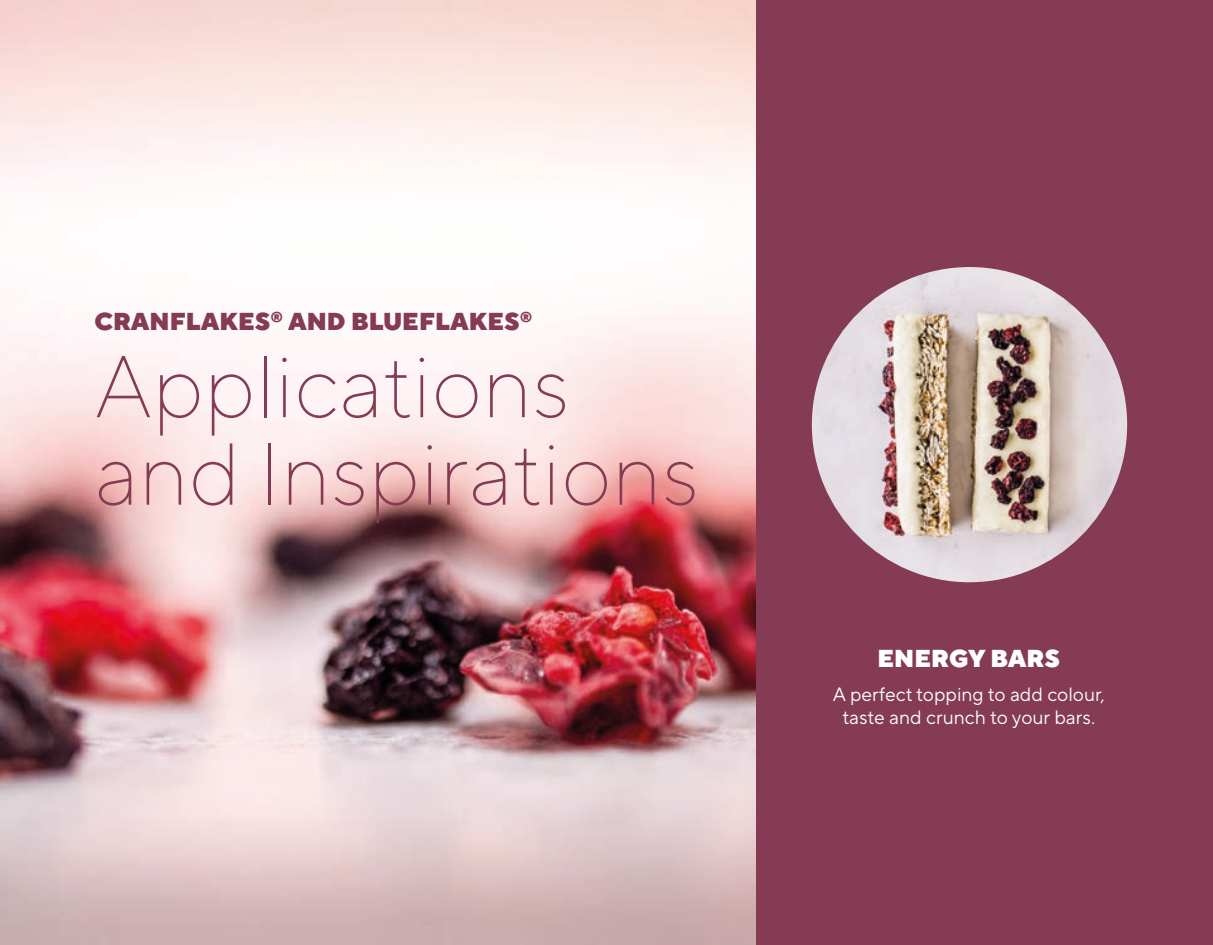
<style>
.page{position:relative;width:1213px;height:945px;background:#fff}
.page>*{position:absolute;margin:0;border:0;box-sizing:border-box;transform-origin:0 0}
.t1{font:200 87.5px/87.5px "TT Norms Pro";color:#843b53}
.t2{font:900 24.5px "TT Norms Pro";color:#843b53}
.t3{font:900 24.5px "TT Norms Pro";color:#fff}
.t4{font:19.25px/22.8px "TT Norms Pro";color:#fff;text-align:center}
</style>
<div class="page">
<img style="left:0;top:0;width:756px;height:945px">
<div style="left:756px;top:0;width:457px;height:945px;background:#843b53"></div>
<img style="left:812px;top:267px;width:315px;height:315px;border-radius:158px">
<p class="t2" style="left:94px;top:302px;width:439px">CRANFLAKES<sup>®</sup> AND BLUEFLAKES<sup>®</sup></p>
<h1 class="t1" style="left:94px;top:340px;width:606px">Applications and Inspirations</h1>
<p class="t3" style="left:877px;top:640px;width:184px">ENERGY BARS</p>
<p class="t4" style="left:833px;top:683px;width:273px">A perfect topping to add colour, taste and crunch to your bars.</p>
</div>
